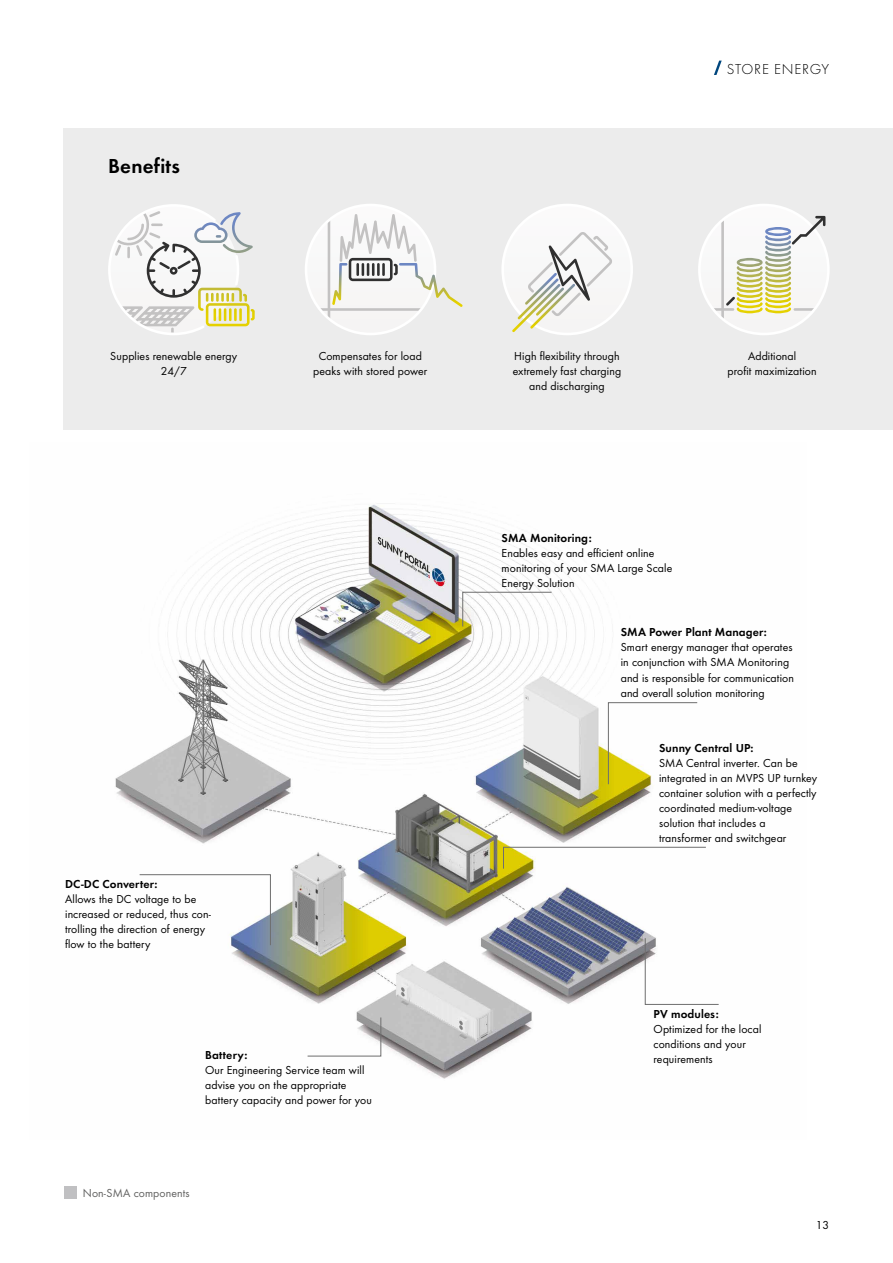
<style>
.page{position:relative;width:893px;height:1263px;background:#fff}
.page>*{position:absolute;margin:0;border:0;box-sizing:border-box;transform-origin:0 0}
.t1{font:600 21px "SMA Futura";letter-spacing:.01em;color:#000}
.t2{font:300 15px "SMA Futura";letter-spacing:.05em;color:#000}
.t3{font:12px/15px "SMA Futura";letter-spacing:.01em;color:#000}
.t4{font:600 12px "SMA Futura";letter-spacing:.01em;color:#000}
.t5{font:12px "SMA Futura";letter-spacing:.01em;color:#626261}
</style>
<div class="page">
<svg style="left:714px;top:61px;width:8px;height:14px"></svg>
<div style="left:64px;top:128px;width:829px;height:301px;background:#ececec"></div>
<div style="left:64px;top:1186px;width:13px;height:13px;background:#c0c0c2"></div>
<img style="left:115px;top:504px;width:591px;height:575px">
<svg style="left:462px;top:592px;width:90px;height:35px"></svg>
<svg style="left:503px;top:847px;width:203px;height:22px"></svg>
<svg style="left:608px;top:702px;width:90px;height:83px"></svg>
<svg style="left:139px;top:874px;width:132px;height:72px"></svg>
<svg style="left:307px;top:1017px;width:74px;height:40px"></svg>
<svg style="left:645px;top:937px;width:74px;height:68px"></svg>
<div style="left:306px;top:205px;width:129px;height:129px;background:#f7f7f7;border-radius:64px"></div>
<div style="left:305px;top:204px;width:131px;height:131px;border:3px solid #fff;border-radius:50%"></div>
<svg style="left:319px;top:214px;width:144px;height:106px"></svg>
<div style="left:503px;top:205px;width:129px;height:129px;background:#faf9fa;border-radius:64px"></div>
<div style="left:501px;top:204px;width:132px;height:131px;border:3px solid #fff;border-radius:50%"></div>
<svg style="left:512px;top:232px;width:100px;height:100px"></svg>
<svg style="left:699px;top:205px;width:129px;height:129px"></svg>
<hr style="left:713px;top:308px;width:21px;height:3px;background:#c3c2c2">
<hr style="left:794px;top:308px;width:21px;height:3px;background:#c3c2c2">
<hr style="left:721px;top:219px;width:3px;height:101px;background:#c3c2c2">
<div style="left:698px;top:204px;width:132px;height:131px;border:3px solid #fff;border-radius:50%"></div>
<svg style="left:726px;top:297px;width:9px;height:9px"></svg>
<svg style="left:737px;top:216px;width:88px;height:64px"></svg>
<svg style="left:108px;top:204px;width:145px;height:131px"></svg>
<h1 class="t1" style="left:108px;top:151px;width:73px">Benefits</h1>
<p class="t2" style="left:727px;top:59px;width:104px">STORE ENERGY</p>
<p class="t3" style="left:110px;top:347px;width:128px;text-align:center">Supplies renewable energy<br>24/7</p>
<p class="t3" style="left:313px;top:347px;width:116px;text-align:center">Compensates for load peaks with stored power</p>
<p class="t3" style="left:513px;top:347px;width:110px;text-align:center">High flexibility through extremely fast charging and discharging</p>
<p class="t3" style="left:728px;top:347px;width:90px;text-align:center">Additional<br>profit maximization</p>
<p class="t4" style="left:502px;top:529px;width:92px">SMA Monitoring:</p>
<p class="t3" style="left:502px;top:544px;width:172px">Enables easy and efficient online monitoring of your SMA Large Scale<br>Energy Solution</p>
<p class="t4" style="left:621px;top:624px;width:148px">SMA Power Plant Manager:</p>
<p class="t3" style="left:621px;top:639px;width:175px">Smart energy manager that operates in conjunction with SMA Monitoring and is responsible for communication and overall solution monitoring</p>
<p class="t4" style="left:65px;top:875px;width:94px">DC-DC Converter:</p>
<p class="t3" style="left:65px;top:891px;width:147px">Allows the DC voltage to be increased or reduced, thus con&shy;trolling the direction of energy flow to the battery</p>
<p class="t4" style="left:659px;top:740px;width:96px">Sunny Central UP:</p>
<p class="t3" style="left:659px;top:755px;width:159px">SMA Central inverter. Can be integrated in an MVPS UP turnkey container solution with a perfectly coordinated medium-voltage solution that includes a transformer and switchgear</p>
<p class="t4" style="left:654px;top:1005px;width:67px">PV modules:</p>
<p class="t3" style="left:654px;top:1020px;width:109px">Optimized for the local conditions and your</p>
<p class="t4" style="left:205px;top:1047px;width:44px">Battery:</p>
<p class="t3" style="left:654px;top:1050px;width:61px">requirements</p>
<p class="t3" style="left:205px;top:1062px;width:168px">Our Engineering Service team will advise you on the appropriate battery capacity and power for you</p>
<p class="t5" style="left:83px;top:1185px;width:108px">Non-SMA components</p>
<p class="t3" style="left:816px;top:1217px;width:15px">13</p>
</div>
